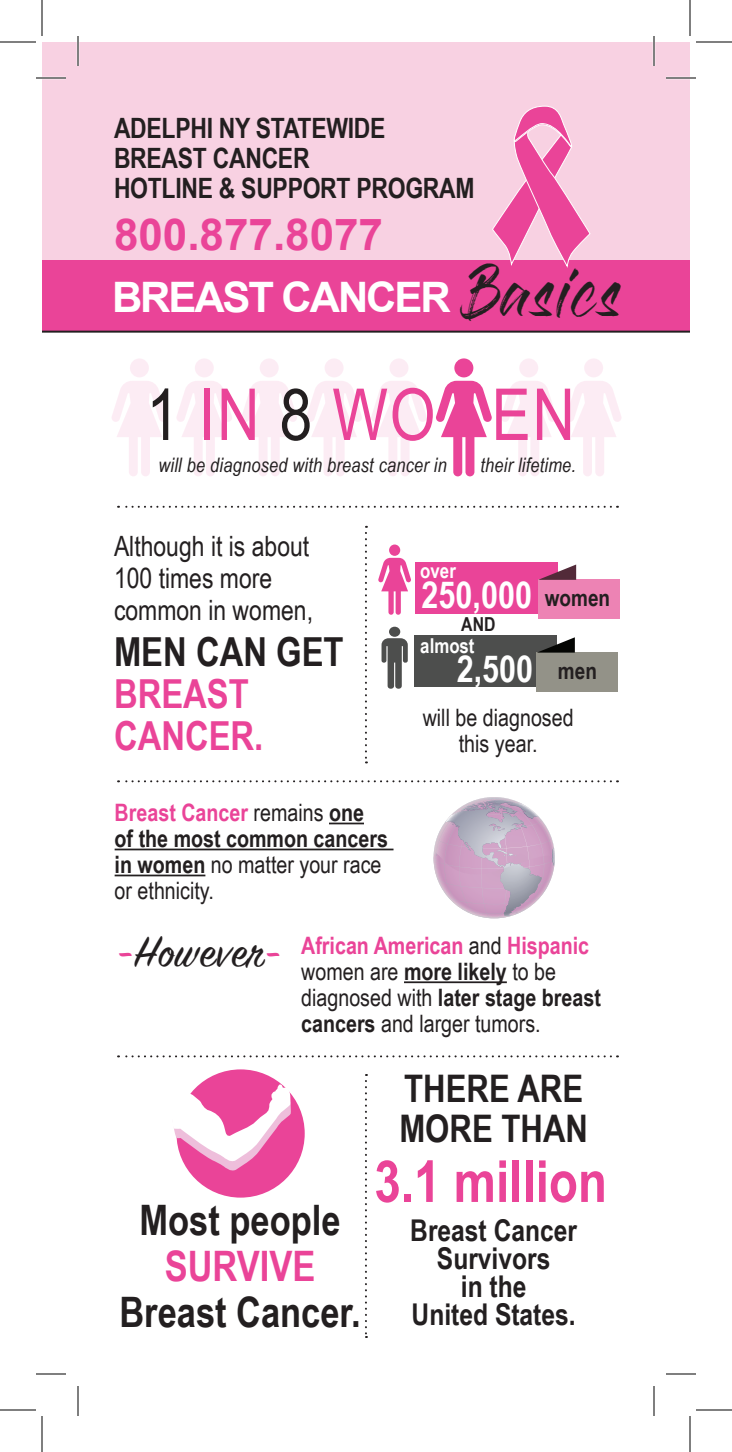
<style>
.page{position:relative;width:732px;height:1452px;background:#fff}
.page>*{position:absolute;margin:0;border:0;box-sizing:border-box;transform-origin:0 0}
.t1{font:71.8px "Arial Narrow";color:#ea4498}
.t2{font:700 58px "Arial Narrow";color:#ea4498}
.t3{font:48px "Sign Painter House Script";letter-spacing:.02em;color:#231f20}
.t4{font:48px "Gloss And Bloom";letter-spacing:.025em;color:#231f20}
.t5{font:700 44px "Arial";color:#ea4498}
.t6{font:700 42px/46px "Arial Narrow";color:#231f20;text-align:center}
.t7{font:700 42px "Arial";letter-spacing:-.05em;color:#fff}
.t8{font:700 40px "Arial Narrow";color:#ea4498}
.t9{font:700 40px "Arial Narrow";color:#231f20}
.t10{font:700 38px "Arial Narrow";color:#231f20}
.t11{font:700 37.2px/74px "Arial Narrow";color:#fff;text-align:center}
.t12{font:700 30px "Arial Narrow";color:#231f20}
.t13{font:700 28px/30px "Arial Narrow";letter-spacing:-.01em;color:#231f20}
.t14{font:28px "Arial Narrow";color:#231f20}
.t15{font:24px/26px "Arial Narrow";color:#231f20}
.t16{font:700 24px/26px "Arial Narrow";color:#231f20}
.t17{font:700 20.6px "Arial Narrow";color:#fff}
.t18{font:italic 20px "Arial Narrow";letter-spacing:.01em;color:#231f20}
.t19{font:700 19.2px "Arial Narrow";color:#231f20}
.s1{color:#231f20}
.s2{font-size:23.2px;color:#231f20}
.s3{color:#ea4498}
.s4{font-weight:400}
.s5{font-weight:700;color:#ea4498}
.s6{font-weight:700}
</style>
<div class="page">
<div style="left:42px;top:254px;width:648px;height:77px;background:#ea4498"></div>
<div style="left:42px;top:42px;width:648px;height:217px;background:#f8d1e2"></div>
<svg style="left:492px;top:105px;width:99px;height:162px"></svg>
<svg style="left:112px;top:381px;width:55px;height:95px"></svg>
<div style="left:130px;top:358px;width:19px;height:19px;background:#fcecf4;border-radius:50%"></div>
<svg style="left:176px;top:381px;width:56px;height:95px"></svg>
<div style="left:195px;top:358px;width:19px;height:19px;background:#fcecf4;border-radius:50%"></div>
<svg style="left:241px;top:381px;width:56px;height:95px"></svg>
<div style="left:260px;top:358px;width:19px;height:19px;background:#fcecf4;border-radius:50%"></div>
<svg style="left:306px;top:381px;width:56px;height:95px"></svg>
<div style="left:325px;top:358px;width:19px;height:19px;background:#fcecf4;border-radius:50%"></div>
<svg style="left:371px;top:381px;width:56px;height:95px"></svg>
<div style="left:389px;top:358px;width:19px;height:19px;background:#fcecf4;border-radius:50%"></div>
<svg style="left:436px;top:381px;width:56px;height:95px"></svg>
<div style="left:454px;top:358px;width:19px;height:19px;background:#ea4498;border-radius:50%"></div>
<svg style="left:501px;top:381px;width:56px;height:95px"></svg>
<div style="left:519px;top:358px;width:19px;height:19px;background:#fcecf4;border-radius:50%"></div>
<svg style="left:566px;top:381px;width:55px;height:95px"></svg>
<div style="left:584px;top:358px;width:19px;height:19px;background:#fcecf4;border-radius:50%"></div>
<hr style="left:42px;top:331px;width:648px;height:2px;background:#231f20">
<svg style="left:365px;top:526px;width:2px;height:237px"></svg>
<svg style="left:378px;top:558px;width:33px;height:57px"></svg>
<div style="left:389px;top:545px;width:11px;height:11px;background:#ea4498;border-radius:50%"></div>
<div style="left:415px;top:562px;width:143px;height:52px;background:#ea4498"></div>
<div style="left:538px;top:580px;width:81px;height:39px;background:#ed83b4"></div>
<svg style="left:538px;top:565px;width:38px;height:15px"></svg>
<svg style="left:382px;top:638px;width:26px;height:51px"></svg>
<div style="left:389px;top:627px;width:11px;height:10px;background:#4d4e4d;border-radius:50%"></div>
<div style="left:414px;top:635px;width:143px;height:52px;background:#4d4e4d"></div>
<div style="left:537px;top:653px;width:81px;height:39px;background:#939288"></div>
<svg style="left:537px;top:637px;width:38px;height:16px"></svg>
<svg style="left:118px;top:780px;width:493px;height:2px"></svg>
<div style="left:177px;top:1069px;width:128px;height:129px;background:#ea4498;border-radius:50%"></div>
<svg style="left:174px;top:1084px;width:118px;height:89px"></svg>
<hr style="left:329px;top:823px;width:35px;height:1px;background:#231f20">
<hr style="left:115px;top:849px;width:279px;height:1px;background:#231f20">
<hr style="left:115px;top:875px;width:90px;height:1px;background:#231f20">
<svg style="left:434px;top:797px;width:121px;height:121px"></svg>
<hr style="left:404px;top:981px;width:103px;height:2px;background:#231f20">
<svg style="left:118px;top:1055px;width:493px;height:2px"></svg>
<svg style="left:118px;top:506px;width:493px;height:2px"></svg>
<svg style="left:365px;top:1074px;width:2px;height:264px"></svg>
<hr style="left:36px;top:77px;width:30px;height:2px;background:#fff">
<hr style="left:666px;top:77px;width:30px;height:2px;background:#fff">
<hr style="left:77px;top:36px;width:2px;height:30px;background:#fff">
<hr style="left:653px;top:36px;width:2px;height:30px;background:#fff">
<hr style="left:36px;top:78px;width:30px;height:1px;background:#000">
<hr style="left:666px;top:78px;width:30px;height:1px;background:#000">
<hr style="left:36px;top:1374px;width:30px;height:1px;background:#000">
<hr style="left:666px;top:1374px;width:30px;height:1px;background:#000">
<hr style="left:78px;top:36px;width:1px;height:30px;background:#000">
<hr style="left:78px;top:1386px;width:1px;height:30px;background:#000">
<hr style="left:654px;top:36px;width:1px;height:30px;background:#000">
<hr style="left:654px;top:1386px;width:1px;height:30px;background:#000">
<hr style="left:0;top:42px;width:36px;height:1px;background:#000">
<hr style="left:696px;top:42px;width:36px;height:1px;background:#000">
<hr style="left:0;top:1410px;width:36px;height:1px;background:#000">
<hr style="left:696px;top:1410px;width:36px;height:1px;background:#000">
<hr style="left:42px;top:0;width:1px;height:36px;background:#000">
<hr style="left:42px;top:1416px;width:1px;height:36px;background:#000">
<hr style="left:690px;top:0;width:1px;height:36px;background:#000">
<hr style="left:690px;top:1416px;width:1px;height:36px;background:#000">
<p class="t13" style="left:114px;top:112px;width:273px">ADELPHI NY STATEWIDE<br>BREAST CANCER</p>
<p class="t13" style="left:114px;top:172px;width:362px">HOTLINE &amp; SUPPORT PROGRAM</p>
<p class="t5" style="left:114px;top:206px;width:271px">800.877.8077</p>
<p class="t7" style="left:112px;top:269px;width:340px">BREAST CANCER</p>
<p class="t4" style="left:467px;top:272px;width:155px">Basics</p>
<p class="t1" style="left:146px;top:362px;width:430px"><span class="s1">1</span> IN <span class="s1">8</span> WO EN</p>
<p class="t18" style="left:159px;top:451px;width:290px">will be diagnosed with breast cancer in</p>
<p class="t18" style="left:480px;top:451px;width:97px">their lifetime.</p>
<p class="t14" style="left:114px;top:525px;width:197px">Although it is about</p>
<p class="t14" style="left:114px;top:557px;width:160px">100 times more</p>
<p class="t14" style="left:114px;top:589px;width:201px">common in women,</p>
<p class="t9" style="left:114px;top:621px;width:231px">MEN CAN GET</p>
<p class="t8" style="left:114px;top:663px;width:136px">BREAST</p>
<p class="t8" style="left:114px;top:705px;width:151px">CANCER.</p>
<p class="t17" style="left:420px;top:555px;width:37px">over</p>
<p class="t11" style="left:422px;top:556px;width:190px">250,000 <span class="s2">women<br></span>2,500 <span class="s2">men</span></p>
<p class="t19" style="left:461px;top:610px;width:36px">AND</p>
<p class="t17" style="left:420px;top:630px;width:56px">almost</p>
<p class="t15" style="left:423px;top:703px;width:152px">will be diagnosed</p>
<p class="t15" style="left:459px;top:729px;width:80px">this year.</p>
<p class="t16" style="left:115px;top:798px;width:275px"><span class="s3">Breast Cancer</span> <span class="s4">remains</span> one of the most common cancers in women <span class="s4">no matter your race</span></p>
<p class="t15" style="left:115px;top:877px;width:101px">or ethnicity.</p>
<p class="t3" style="left:117px;top:922px;width:165px"><span class="s3">-</span>However<span class="s3">-</span></p>
<p class="t15" style="left:301px;top:931px;width:301px"><span class="s5">African American</span> and <span class="s5">Hispanic </span>women are <span class="s6">more likely</span> to be diagnosed with <span class="s6">later stage breast cancers</span> and larger tumors.</p>
<p class="t6" style="left:119px;top:1195px;width:243px">Most people<br><span class="s3">SURVIVE<br></span>Breast Cancer.</p>
<p class="t10" style="left:404px;top:1060px;width:180px">THERE ARE</p>
<p class="t10" style="left:399px;top:1100px;width:190px">MORE THAN</p>
<p class="t2" style="left:374px;top:1138px;width:234px">3.1 million</p>
<p class="t12" style="left:410px;top:1208px;width:168px">Breast Cancer</p>
<p class="t12" style="left:437px;top:1236px;width:115px">Survivors</p>
<p class="t12" style="left:461px;top:1264px;width:67px">in the</p>
<p class="t12" style="left:412px;top:1292px;width:166px">United States.</p>
</div>
